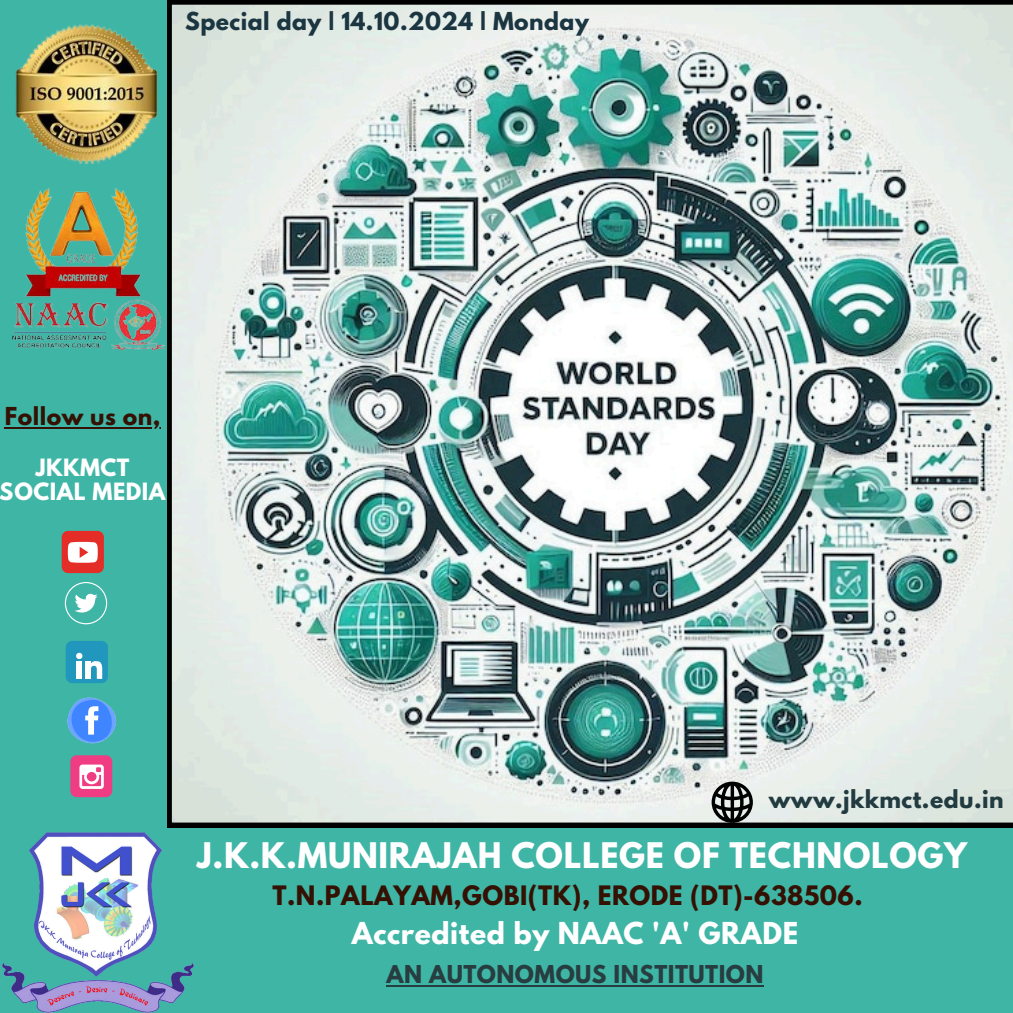
<style>
.page{position:relative;width:1013px;height:1013px;background:#fff}
.page>*{position:absolute;margin:0;border:0;box-sizing:border-box;transform-origin:0 0}
.t1{font:700 31.25px "League Spartan";letter-spacing:.02em;color:#fff}
.t2{font:700 26.75px "League Spartan";letter-spacing:.02em;color:#fff}
.t3{font:700 23.75px "League Spartan";letter-spacing:.02em;color:#351104}
.t4{font:700 21.88px "League Spartan";letter-spacing:.02em;color:#1b3641}
.t5{font:700 21.88px "League Spartan";letter-spacing:.02em;color:#223b40}
.t6{font:700 21.88px "League Spartan";letter-spacing:.02em;color:#351104}
.t7{font:700 21.75px "League Spartan";letter-spacing:.02em;color:#283d40}
.t8{font:700 21.12px/23.9px "League Spartan";letter-spacing:.02em;color:#fff;text-align:center}
</style>
<div class="page">
<div style="left:0;top:0;width:1012px;height:1012px;background:#3eb5a5"></div>
<img style="left:167px;top:0;width:845px;height:827px">
<div style="left:62px;top:531px;width:42px;height:42px;background:#e52d27;border-radius:6px"></div>
<svg style="left:68px;top:542px;width:30px;height:20px"></svg>
<div style="left:70px;top:755px;width:42px;height:42px;background:#ef3c82;border-radius:6px"></div>
<svg style="left:79px;top:764px;width:25px;height:25px"></svg>
<div style="left:66px;top:641px;width:42px;height:42px;background:#2197bd;border-radius:6px"></div>
<svg style="left:66px;top:652px;width:51px;height:105px"></svg>
<svg style="left:65px;top:582px;width:42px;height:42px"></svg>
<svg style="left:711px;top:781px;width:42px;height:41px"></svg>
<img style="left:2px;top:814px;width:195px;height:198px">
<img style="left:15px;top:24px;width:141px;height:139px">
<img style="left:12px;top:182px;width:157px;height:173px">
<hr style="left:386px;top:985px;width:378px;height:2px;background:#283d40">
<hr style="left:5px;top:427px;width:156px;height:2px;background:#351104">
<p class="t4" style="left:185px;top:10px;width:405px">Special day | 14.10.2024 | Monday</p>
<p class="t6" style="left:5px;top:405px;width:157px">Follow us on,</p>
<p class="t8" style="left:0;top:458px;width:167px">JKKMCT<br>SOCIAL MEDIA</p>
<p class="t5" style="left:768px;top:788px;width:236px">www.jkkmct.edu.in</p>
<p class="t1" style="left:197px;top:840px;width:771px">J.K.K.MUNIRAJAH COLLEGE OF TECHNOLOGY</p>
<p class="t3" style="left:272px;top:884px;width:591px">T.N.PALAYAM,GOBI(TK), ERODE (DT)-638506.</p>
<h4 class="t2" style="left:352px;top:920px;width:448px">Accredited by NAAC 'A' GRADE</h4>
<p class="t7" style="left:386px;top:963px;width:378px">AN AUTONOMOUS INSTITUTION</p>
</div>
